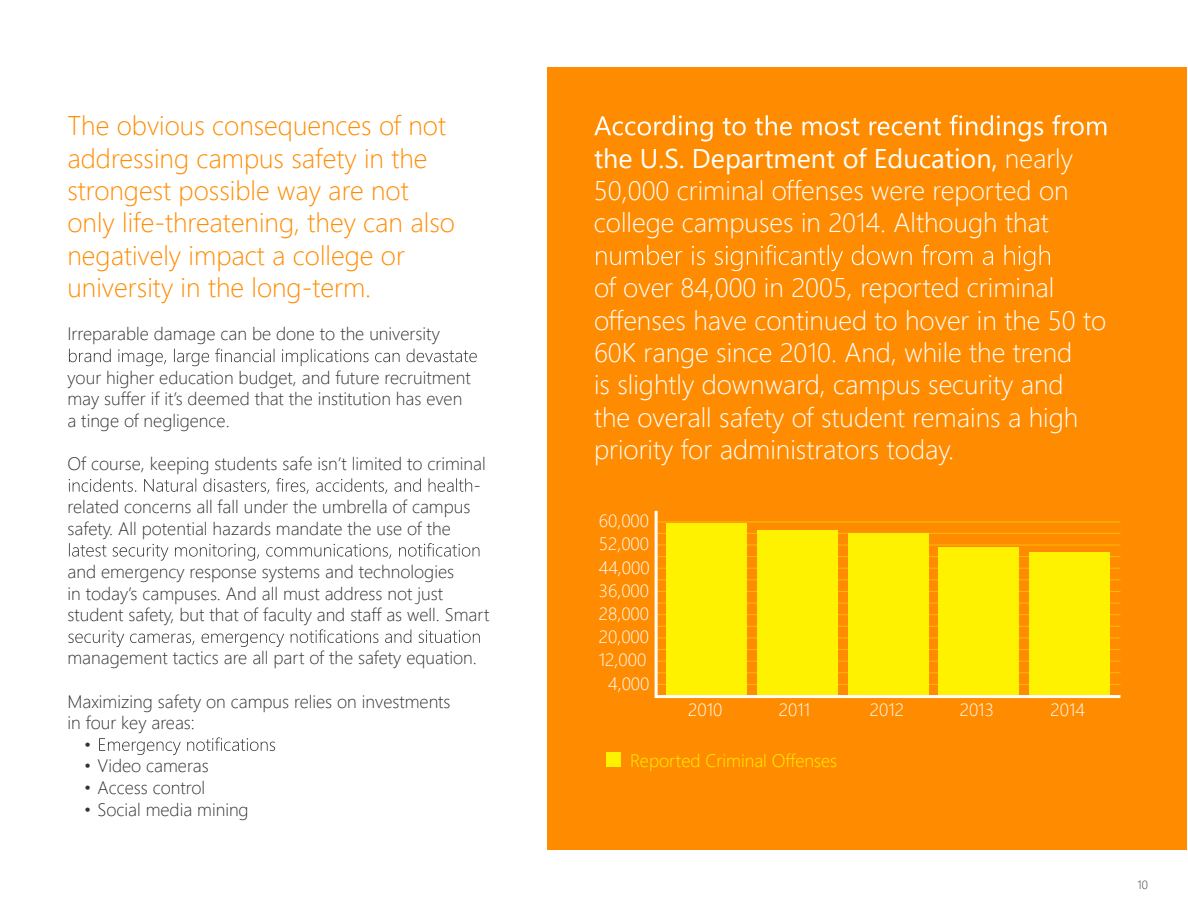
<style>
.page{position:relative;width:1188px;height:918px;background:#fff}
.page>*{position:absolute;margin:0;border:0;box-sizing:border-box;transform-origin:0 0}
.t1{font:300 27px/32.4px "Segoe UI";color:#fff}
.t2{font:300 27px/32.4px "Segoe UI";color:#ff8c00}
.t3{font:300 18px/21.6px "Segoe UI";color:#333}
.t4{font:300 18px "Segoe UI";color:#fff}
.t5{font:300 18px "Segoe UI";color:#fff200}
.t6{font:300 12px "Segoe UI";color:#333}
.s1{font-weight:400}
</style>
<div class="page">
<div style="left:548px;top:68px;width:639px;height:782px;background:#ff8c00"></div>
<svg style="left:594px;top:115px;width:512px;height:27px"></svg>
<svg style="left:596px;top:245px;width:454px;height:26px"></svg>
<svg style="left:69px;top:349px;width:408px;height:17px"></svg>
<svg style="left:69px;top:478px;width:411px;height:16px"></svg>
<svg style="left:69px;top:543px;width:410px;height:18px"></svg>
<svg style="left:68px;top:629px;width:412px;height:18px"></svg>
<svg style="left:99px;top:737px;width:176px;height:18px"></svg>
<svg style="left:654px;top:510px;width:467px;height:189px"></svg>
<div style="left:606px;top:752px;width:15px;height:15px;background:#fff200"></div>
<h1 class="t2" style="left:68px;top:107px;width:389px">The obvious consequences of not addressing campus safety in the strongest possible way are not only life-threatening, they can also negatively impact a college or university in the long-term.</h1>
<p class="t3" style="left:68px;top:321px;width:374px">Irreparable damage can be done to the university</p>
<p class="t3" style="left:68px;top:365px;width:405px">your higher education budget, and future recruitment may suffer if it’s deemed that the institution has even a tinge of negligence.</p>
<p class="t3" style="left:68px;top:451px;width:420px">Of course, keeping students safe isn’t limited to criminal</p>
<p class="t3" style="left:68px;top:494px;width:404px">related concerns all fall under the umbrella of campus safety. All potential hazards mandate the use of the</p>
<p class="t3" style="left:68px;top:559px;width:424px">and emergency response systems and technologies<br>in today’s campuses. And all must address not just student safety, but that of faculty and staff as well. Smart</p>
<p class="t3" style="left:68px;top:645px;width:411px">management tactics are all part of the safety equation.</p>
<p class="t3" style="left:68px;top:689px;width:385px">Maximizing safety on campus relies on investments</p>
<p class="t3" style="left:67px;top:710px;width:129px">in four key areas:</p>
<p class="t3" style="left:84px;top:732px;width:9px">•</p>
<p class="t3" style="left:84px;top:753px;width:126px">• Video cameras</p>
<p class="t3" style="left:84px;top:775px;width:123px">• Access control</p>
<p class="t3" style="left:84px;top:797px;width:166px">• Social media mining</p>
<h1 class="t1" style="left:594px;top:139px;width:481px"><span class="s1">the U.S. Department of Education,</span> nearly<br>50,000 criminal offenses were reported on college campuses in 2014. Although that</h1>
<p class="t1" style="left:594px;top:269px;width:514px">of over 84,000 in 2005, reported criminal offenses have continued to hover in the 50 to 60K range since 2010. And, while the trend<br>is slightly downward, campus security and the overall safety of student remains a high priority for administrators today.</p>
<p class="t4" style="left:599px;top:504px;width:52px">60,000</p>
<p class="t4" style="left:599px;top:527px;width:52px">52,000</p>
<p class="t4" style="left:599px;top:550px;width:52px">44,000</p>
<p class="t4" style="left:599px;top:573px;width:52px">36,000</p>
<p class="t4" style="left:599px;top:597px;width:52px">28,000</p>
<p class="t4" style="left:599px;top:620px;width:52px">20,000</p>
<p class="t4" style="left:599px;top:643px;width:49px">12,000</p>
<p class="t4" style="left:608px;top:666px;width:43px">4,000</p>
<p class="t4" style="left:688px;top:693px;width:36px">2010</p>
<p class="t4" style="left:779px;top:693px;width:33px">2011</p>
<p class="t4" style="left:870px;top:693px;width:36px">2012</p>
<p class="t4" style="left:960px;top:693px;width:36px">2013</p>
<p class="t4" style="left:1051px;top:693px;width:36px">2014</p>
<p class="t5" style="left:630px;top:743px;width:209px">Reported Criminal Offenses</p>
<p class="t6" style="left:1138px;top:874px;width:12px">10</p>
</div>
